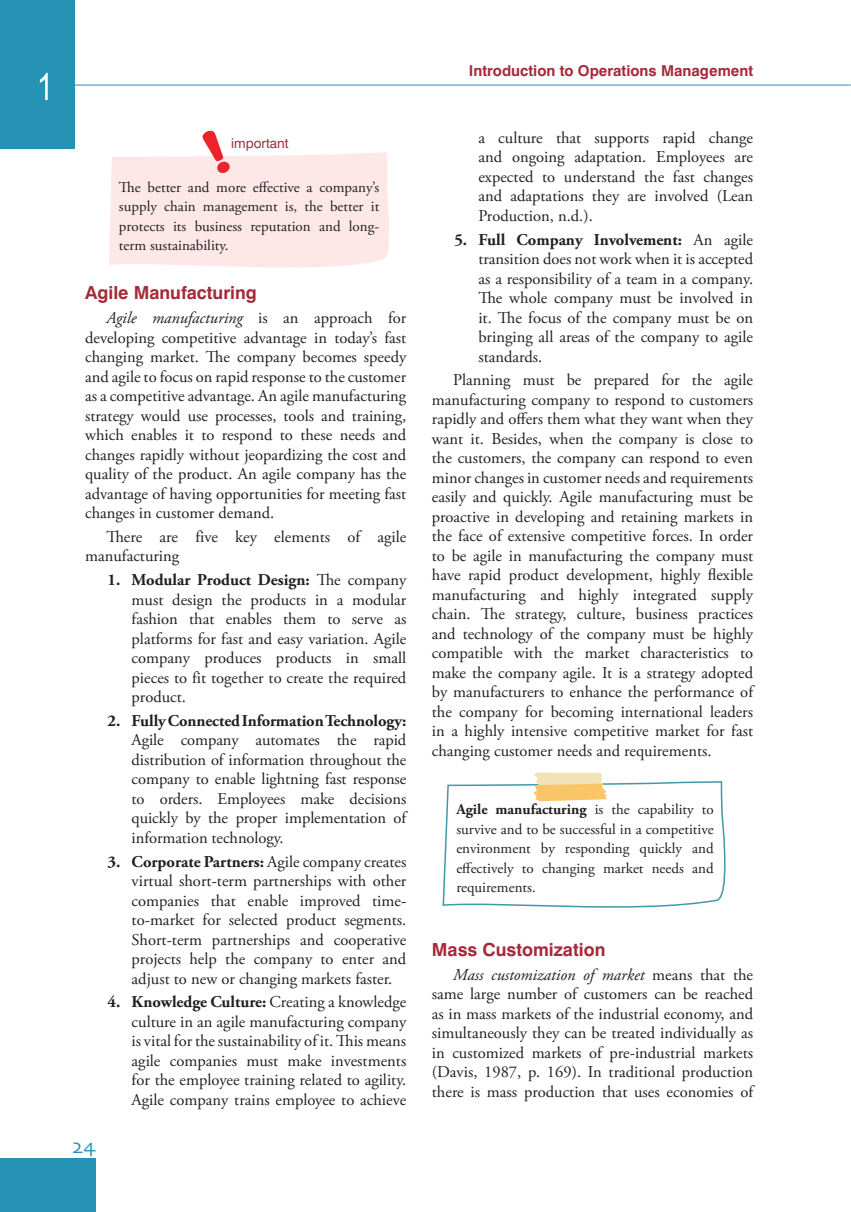
<style>
.page{position:relative;width:851px;height:1212px;background:#fff}
.page>*{position:absolute;margin:0;border:0;box-sizing:border-box;transform-origin:0 0}
.t1{font:21px "Skia";color:#2693b5}
._2__DERECE_BAŞLIK{font:700 18px "Swiss 721 BT";color:#a52a3a}
.ANA_METİN{font:16.5px/19.5px "Adobe Garamond Pro";color:#231f20;text-align:justify}
.TABLI_YAZI{font:16.5px/19.5px "Adobe Garamond Pro";color:#231f20;text-align:justify}
.YANA_ÇIKMA-DİKKAT-İN{font:15px/19.5px "Adobe Garamond Pro";color:#231f20;text-align:justify}
.t2{font:700 15px "Swiss 721 BT";color:#a52a3a}
._2__DERECE_BAŞLIK-2{font:13.5px "Swiss 721 BT";color:#a52a3a}
.s1{font-style:italic}
.s2{font-weight:700}
</style>
<div class="page">
<hr style="left:0;top:85px;width:850px;height:1px;background:#2693b5">
<div style="left:0;top:0;width:74px;height:149px;background:#2693b5"></div>
<div style="left:0;top:1159px;width:96px;height:53px;background:#2693b5"></div>
<svg style="left:40px;top:73px;width:8px;height:27px"></svg>
<svg style="left:109px;top:131px;width:280px;height:137px"></svg>
<svg style="left:442px;top:773px;width:284px;height:135px"></svg>
<p class="_2__DERECE_BAŞLIK-2" style="left:231px;top:135px;width:59px">important</p>
<p class="YANA_ÇIKMA-DİKKAT-İN" style="left:119px;top:178px;width:262px">The better and more effective a company’s supply chain management is, the better it protects its business reputation and long&shy;term sustainability.</p>
<p class="_2__DERECE_BAŞLIK" style="left:85px;top:282px;width:173px">Agile Manufacturing</p>
<p class="ANA_METİN" style="left:85px;top:309px;width:323px;text-indent:21px"><span class="s1">Agile manufacturing</span> is an approach for developing competitive advantage in today’s fast changing market. The company becomes speedy and agile to focus on rapid response to the customer as a competitive advantage. An agile manufacturing strategy would use processes, tools and training, which enables it to respond to these needs and changes rapidly without jeopardizing the cost and quality of the product. An agile company has the advantage of having opportunities for meeting fast changes in customer demand.</p>
<p class="ANA_METİN" style="left:85px;top:527px;width:323px;text-indent:21px">There are five key elements of agile manufacturing</p>
<p class="TABLI_YAZI" style="left:132px;top:571px;width:276px;text-indent:-24px"><span class="s2">1. Modular Product Design:</span> The company must design the products in a modular fashion that enables them to serve as platforms for fast and easy variation. Agile company produces products in small pieces to fit together to create the required product.</p>
<p class="TABLI_YAZI" style="left:132px;top:711px;width:276px;text-indent:-24px"><span class="s2">2. FullyConnectedInformationTechnology:<br></span>Agile company automates the rapid distribution of information throughout the company to enable lightning fast response to orders. Employees make decisions quickly by the proper implementation of information technology.</p>
<p class="TABLI_YAZI" style="left:132px;top:852px;width:276px;text-indent:-24px"><span class="s2">3. Corporate Partners:</span> Agile company creates virtual short-term partnerships with other companies that enable improved time&shy;to-market for selected product segments.<br>Short-term partnerships and cooperative projects help the company to enter and adjust to new or changing markets faster.</p>
<p class="TABLI_YAZI" style="left:132px;top:993px;width:276px;text-indent:-24px"><span class="s2">4. Knowledge Culture:</span> Creating a knowledge culture in an agile manufacturing company is vital for the sustainability of it. This means agile companies must make investments for the employee training related to agility.<br>Agile company trains employee to achieve</p>
<p class="t1" style="left:72px;top:1133px;width:25px">24</p>
<p class="t2" style="left:468px;top:62px;width:286px">Introduction to Operations Management</p>
<p class="TABLI_YAZI" style="left:478px;top:128px;width:276px">a culture that supports rapid change and ongoing adaptation. Employees are expected to understand the fast changes and adaptations they are involved (Lean Production, n.d.).</p>
<p class="TABLI_YAZI" style="left:478px;top:230px;width:276px;text-indent:-24px"><span class="s2">5. Full Company Involvement:</span> An agile transition does not work when it is accepted as a responsibility of a team in a company.<br>The whole company must be involved in it. The focus of the company must be on bringing all areas of the company to agile standards.</p>
<p class="ANA_METİN" style="left:432px;top:371px;width:323px;text-indent:21px">Planning must be prepared for the agile manufacturing company to respond to customers rapidly and offers them what they want when they want it. Besides, when the company is close to the customers, the company can respond to even minor changes in customer needs and requirements easily and quickly. Agile manufacturing must be proactive in developing and retaining markets in the face of extensive competitive forces. In order to be agile in manufacturing the company must have rapid product development, highly flexible manufacturing and highly integrated supply chain. The strategy, culture, business practices and technology of the company must be highly compatible with the market characteristics to make the company agile. It is a strategy adopted by manufacturers to enhance the performance of the company for becoming international leaders in a highly intensive competitive market for fast changing customer needs and requirements.</p>
<p class="YANA_ÇIKMA-DİKKAT-İN" style="left:456px;top:800px;width:259px"><span class="s2">Agile manufacturing</span> is the capability to survive and to be successful in a competitive environment by responding quickly and effectively to changing market needs and requirements.</p>
<p class="_2__DERECE_BAŞLIK" style="left:432px;top:938px;width:175px">Mass Customization</p>
<p class="ANA_METİN" style="left:432px;top:965px;width:323px;text-indent:21px"><span class="s1">Mass customization of market</span> means that the same large number of customers can be reached as in mass markets of the industrial economy, and simultaneously they can be treated individually as in customized markets of pre-industrial markets (Davis, 1987, p. 169). In traditional production there is mass production that uses economies of</p>
</div>
